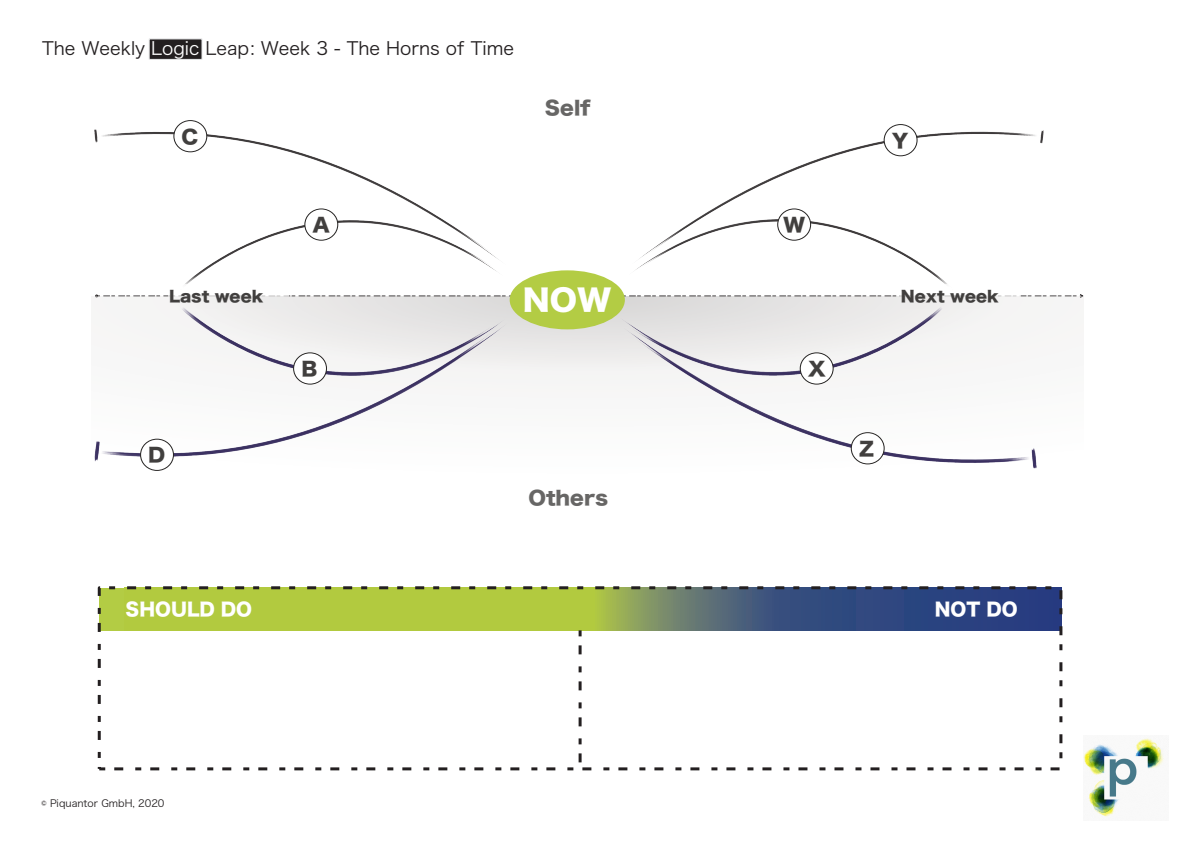
<style>
.page{position:relative;width:1191px;height:842px;background:#fff}
.page>*{position:absolute;margin:0;border:0;box-sizing:border-box;transform-origin:0 0}
.t1{font:29.4px "Hira Kaku Std W8";color:#fff;scale:1.05 1}
.t2{font:19px "Hira Kaku Std W8";color:#676665;scale:1.05 1}
.t3{font:19px "Hira Kaku Std W8";color:#413f3e;scale:1.05 1}
.t4{font:18px "Hira Kaku Pro N W3";color:#231f20}
.t5{font:18px "Hira Kaku Std W8";color:#fff}
.t6{font:15.2px "Hira Kaku Std W8";color:#413f3e;scale:1.05 1}
.t7{font:10px "Hira Kaku Pro N W3";color:#231f20}
.s1{color:#fff}
</style>
<div class="page">
<svg style="left:95px;top:294px;width:989px;height:3px"></svg>
<div style="left:899px;top:284px;width:121px;height:25px;background:#fff"></div>
<div style="left:168px;top:284px;width:121px;height:25px;background:#fff"></div>
<div style="left:91px;top:296px;width:992px;height:179px;background:linear-gradient(to bottom,#ecebea,#fff)"></div>
<img style="left:94px;top:130px;width:405px;height:145px">
<img style="left:636px;top:130px;width:407px;height:144px">
<img style="left:94px;top:315px;width:426px;height:146px">
<img style="left:179px;top:303px;width:335px;height:72px">
<img style="left:611px;top:319px;width:425px;height:149px">
<img style="left:611px;top:303px;width:334px;height:72px">
<div style="left:510px;top:270px;width:115px;height:59px;background:#b3cc44;border-radius:50%"></div>
<div style="left:304px;top:208px;width:34px;height:33px;background:#fff;border:1px solid #262423;border-radius:50%"></div>
<div style="left:777px;top:208px;width:34px;height:33px;background:#fff;border:1px solid #262423;border-radius:50%"></div>
<div style="left:173px;top:120px;width:34px;height:32px;background:#fff;border:1px solid #262423;border-radius:50%"></div>
<div style="left:883px;top:124px;width:34px;height:32px;background:#fff;border:1px solid #262423;border-radius:50%"></div>
<div style="left:140px;top:439px;width:34px;height:32px;background:#fff;border:1px solid #262423;border-radius:50%"></div>
<div style="left:851px;top:432px;width:33px;height:32px;background:#fff;border:1px solid #262423;border-radius:50%"></div>
<div style="left:293px;top:352px;width:34px;height:33px;background:#fff;border:1px solid #262423;border-radius:50%"></div>
<div style="left:800px;top:352px;width:33px;height:33px;background:#fff;border:1px solid #262423;border-radius:50%"></div>
<div style="left:99px;top:588px;width:481px;height:42px;background:#b3cc44"></div>
<svg style="left:580px;top:590px;width:478px;height:40px;background:#4a6075"></svg>
<div style="left:149px;top:39px;width:53px;height:21px;background:#231f20;border:1px solid #e7e8e9"></div>
<img style="left:1083px;top:738px;width:81px;height:79px">
<svg style="left:578px;top:630px;width:3px;height:133px"></svg>
<div style="left:98px;top:586px;width:964px;height:184px;border:3px dashed #231f20"></div>
<p class="t4" style="left:42px;top:40px;width:473px">The Weekly <span class="s1">Logic</span> Leap: Week 3 - The Horns of Time</p>
<p class="t2" style="left:545px;top:98px;width:46px">Self</p>
<p class="t3" style="left:182px;top:127px;width:18px">C</p>
<p class="t3" style="left:892px;top:131px;width:17px">Y</p>
<p class="t3" style="left:313px;top:215px;width:18px">A</p>
<p class="t3" style="left:783px;top:215px;width:23px">W</p>
<p class="t6" style="left:169px;top:289px;width:91px">Last week</p>
<h1 class="t1" style="left:523px;top:285px;width:86px">NOW</h1>
<p class="t3" style="left:301px;top:359px;width:17px">B</p>
<p class="t3" style="left:808px;top:359px;width:19px">X</p>
<p class="t3" style="left:148px;top:445px;width:18px">D</p>
<p class="t3" style="left:859px;top:439px;width:16px">Z</p>
<p class="t2" style="left:528px;top:489px;width:78px">Others</p>
<p class="t6" style="left:901px;top:289px;width:95px">Next week</p>
<p class="t5" style="left:126px;top:600px;width:128px">SHOULD DO</p>
<p class="t5" style="left:935px;top:600px;width:84px">NOT DO</p>
<p class="t7" style="left:41px;top:798px;width:125px">© Piquantor GmbH, 2020</p>
</div>
